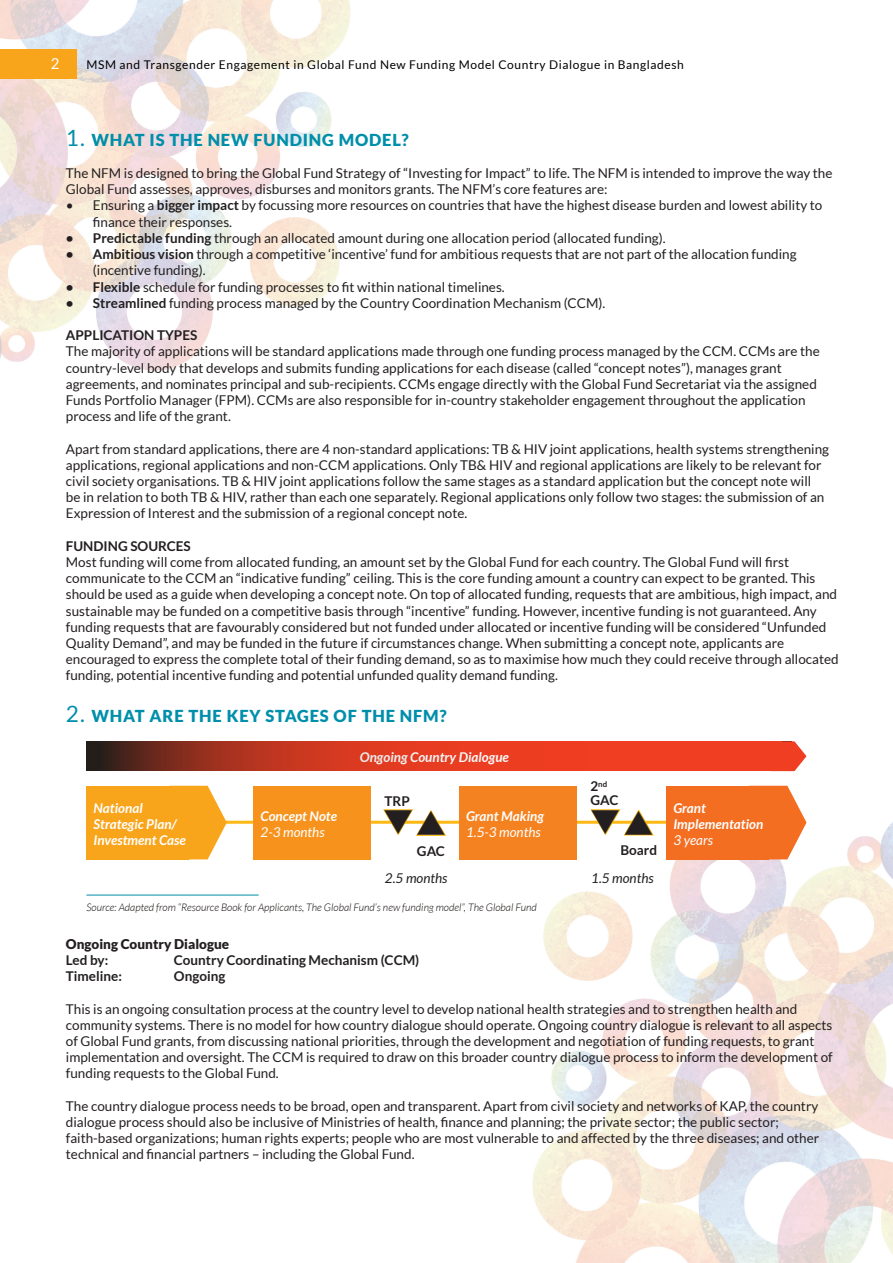
<style>
.page{position:relative;width:893px;height:1263px;background:#fff}
.page>*{position:absolute;margin:0;border:0;box-sizing:border-box;transform-origin:0 0}
.t1{font:900 16.5px "Lato";letter-spacing:.05em;color:#008fab}
.t2{font:15px "Lato";color:#fff}
.t3{font:13.5px/16.2px "Lato";color:#231f20}
.t4{font:700 13.5px "Lato";color:#231f20}
.t5{font:italic 700 13.5px/16.2px "Lato";color:#fff}
.t6{font:italic 13.5px "Lato";color:#fff}
.t7{font:900 13.5px "Lato";color:#231f20}
.t8{font:italic 13.5px "Lato";color:#231f20}
.t9{font:12px "Lato";letter-spacing:.05em;color:#000}
.t10{font:italic 300 10.5px "Lato";color:#0c0806}
.t11{font:700 7.8px "Lato";color:#231f20}
.s1{font-weight:400;font-size:22.5px}
.s2{font-weight:700}
.s3{font-size:13.5px}
</style>
<div class="page">
<img style="left:0;top:0;width:351px;height:371px">
<div style="left:0;top:49px;width:77px;height:30px;background:#f9a51b"></div>
<img style="left:511px;top:813px;width:382px;height:450px">
<hr style="left:86px;top:821px;width:696px;height:3px;background:#fcb814">
<div style="left:86px;top:786px;width:103px;height:73px;background:#f9a51b"></div>
<svg style="left:189px;top:786px;width:38px;height:73px"></svg>
<div style="left:253px;top:786px;width:118px;height:73px;background:#f7931d"></div>
<svg style="left:86px;top:741px;width:672px;height:30px;background:#c73720"></svg>
<div style="left:459px;top:786px;width:117px;height:73px;background:#f58220"></div>
<div style="left:666px;top:786px;width:102px;height:73px;background:#f36e21"></div>
<svg style="left:768px;top:786px;width:38px;height:73px"></svg>
<svg style="left:758px;top:741px;width:48px;height:30px"></svg>
<hr style="left:86px;top:895px;width:173px;height:1px;background:#008fab">
<svg style="left:382px;top:809px;width:65px;height:27px"></svg>
<svg style="left:590px;top:809px;width:64px;height:28px"></svg>
<p class="t2" style="left:51px;top:55px;width:10px">2</p>
<p class="t9" style="left:86px;top:58px;width:599px">MSM and Transgender Engagement in Global Fund New Funding Model Country Dialogue in Bangladesh</p>
<p class="t1" style="left:66px;top:130px;width:344px"><span class="s1">1.</span> WHAT IS THE NEW FUN DING MODEL?</p>
<p class="t3" style="left:66px;top:165px;width:768px">The NFM is designed to bring the Global Fund Strategy of “Investing for Impact” to life. The NFM is intended to improve the way the<br>Global Fund assesses, approves, disburses and monitors grants. The NFM’s core features are:</p>
<p class="t3" style="left:93px;top:197px;width:731px;text-indent:-27px">• Ensuring a <span class="s2">bigger impact</span> by focussing more resources on countries that have the highest disease burden and lowest ability to finance their responses.</p>
<p class="t3" style="left:66px;top:230px;width:601px"><span class="s2">• Predictable funding</span> through an allocated amount during one allocation period (allocated funding).</p>
<p class="t3" style="left:93px;top:246px;width:705px;text-indent:-27px"><span class="s2">• Ambitious vision</span> through a competitive ‘incentive’ fund for ambitious requests that are not part of the allocation funding (incentive funding).</p>
<p class="t3" style="left:66px;top:278px;width:440px"><span class="s2">• Flexible</span> schedule for funding processes to fit within national timelines.</p>
<p class="t3" style="left:66px;top:295px;width:541px"><span class="s2">• Streamlined</span> funding process managed by the Country Coordination Mechanism (CCM).</p>
<p class="t4" style="left:66px;top:327px;width:132px">Application types</p>
<p class="t3" style="left:66px;top:343px;width:755px">The majority of applications will be standard applications made through one funding process managed by the CCM. CCMs are the country-level body that develops and submits funding applications for each disease (called “concept notes”), manages grant agreements, and nominates principal and sub-recipients. CCMs engage directly with the Global Fund Secretariat via the assigned Funds Portfolio Manager (FPM). CCMs are also responsible for in-country stakeholder engagement throughout the application process and life of the grant.</p>
<p class="t3" style="left:66px;top:440px;width:765px">Apart from standard applications, there are 4 non-standard applications: TB &amp; HIV joint applications, health systems strengthening applications, regional applications and non-CCM applications. Only TB&amp; HIV and regional applications are likely to be relevant for civil society organisations. TB &amp; HIV joint applications follow the same stages as a standard application but the concept note will be in relation to both TB &amp; HIV, rather than each one separately. Regional applications only follow two stages: the submission of an Expression of Interest and the submission of a regional concept note.</p>
<p class="t4" style="left:66px;top:538px;width:125px">Funding sources</p>
<p class="t3" style="left:66px;top:554px;width:774px">Most funding will come from allocated funding, an amount set by the Global Fund for each country. The Global Fund will first communicate to the CCM an “indicative funding” ceiling. This is the core funding amount a country can expect to be granted. This should be used as a guide when developing a concept note. On top of allocated funding, requests that are ambitious, high impact, and sustainable may be funded on a competitive basis through “incentive” funding. However, incentive funding is not guaranteed. Any funding requests that are favourably considered but not funded under allocated or incentive funding will be considered “Unfunded Quality Demand”, and may be funded in the future if circumstances change. When submitting a concept note, applicants are encouraged to express the complete total of their funding demand, so as to maximise how much they could receive through allocated funding, potential incentive funding and potential unfunded quality demand funding.</p>
<p class="t1" style="left:66px;top:706px;width:382px"><span class="s1">2.</span> WHAT ARE THE KEY STAGES OF THE NFM?</p>
<p class="t5" style="left:94px;top:800px;width:94px">National<br>Strategic Plan/<br>Investment Case</p>
<p class="t5" style="left:261px;top:808px;width:78px">Concept Note</p>
<p class="t6" style="left:261px;top:824px;width:66px">2-3 months</p>
<p class="t5" style="left:360px;top:749px;width:151px">Ongoing Country Dialogue</p>
<p class="t4" style="left:385px;top:793px;width:27px">TR P</p>
<p class="t4" style="left:417px;top:844px;width:29px">GAC</p>
<p class="t5" style="left:466px;top:808px;width:79px">Grant Making</p>
<p class="t6" style="left:466px;top:824px;width:76px">1.5-3 months</p>
<p class="t11" style="left:590px;top:779px;width:18px"><span class="s3">2</span>nd</p>
<p class="t4" style="left:590px;top:793px;width:29px">GAC</p>
<p class="t4" style="left:620px;top:842px;width:38px">Board</p>
<p class="t8" style="left:385px;top:870px;width:64px">2.5 months</p>
<p class="t8" style="left:591px;top:870px;width:64px">1.5 months</p>
<p class="t10" style="left:86px;top:902px;width:452px">Source: Adapted from “Resource Book for Applicants, The Global Fund’s new funding model”, The Global Fund</p>
<p class="t5" style="left:673px;top:800px;width:91px">Grant<br>Implementation</p>
<p class="t6" style="left:673px;top:832px;width:41px">3 years</p>
<p class="t7" style="left:66px;top:936px;width:165px">ONGOING COUNTRY DIALOGUE</p>
<p class="t4" style="left:66px;top:952px;width:69px">Led by: C</p>
<p class="t4" style="left:183px;top:952px;width:238px">ountry Coordinating Mechanism (CCM)</p>
<p class="t4" style="left:66px;top:968px;width:90px">Timeline: O</p>
<p class="t4" style="left:185px;top:968px;width:42px">ngoing</p>
<p class="t3" style="left:66px;top:1000px;width:768px">This is an ongoing consultation process at the country level to develop national health strategies and to strengthen health and community systems. There is no model for how country dialogue should operate. Ongoing country dialogue is relevant to all aspects of Global Fund grants, from discussing national priorities, through the development and negotiation of funding requests, to grant implementation and oversight. The CCM is required to draw on this broader country dialogue process to inform the development of funding requests to the Global Fund.</p>
<p class="t3" style="left:66px;top:1098px;width:755px">The country dialogue process needs to be broad, open and transparent. Apart from civil society and networks of KAP, the country dialogue process should also be inclusive of Ministries of health, finance and planning; the private sector; the public sector; faith-based organizations; human rights experts; people who are most vulnerable to and affected by the three diseases; and other technical and financial partners – including the Global Fund.</p>
</div>
